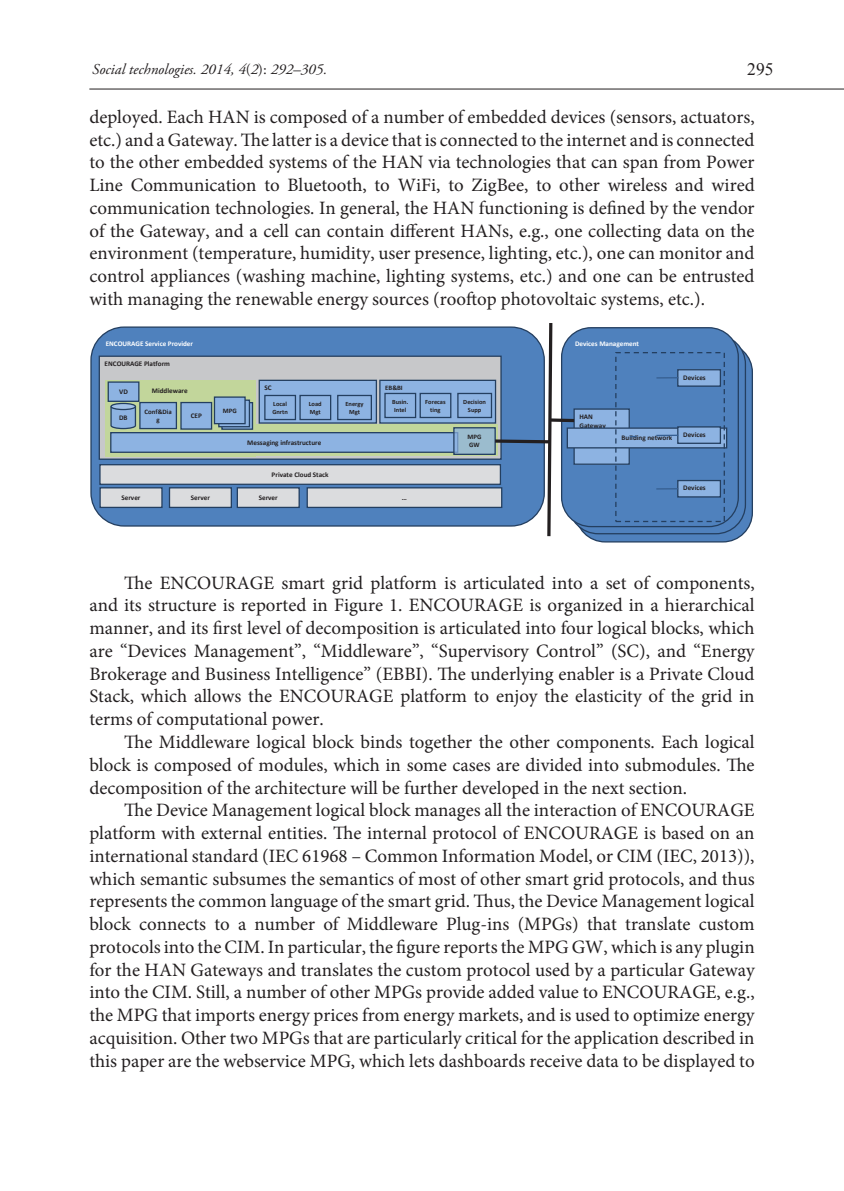
<style>
.page{position:relative;width:844px;height:1191px;background:#fff}
.page>*{position:absolute;margin:0;border:0;box-sizing:border-box;transform-origin:0 0}
.Tekstas{font:18.9px/22.8px "Minion Pro";color:#231f20;text-align:justify}
.t1{font:17.5px "Times New Roman";color:#231f20}
.t2{font:italic 15.05px "Adobe Garamond Pro";color:#231f20}
.t3{font:700 7.17px/8.8px "Calibri";color:#231f20}
.t4{font:700 7.17px "Calibri";letter-spacing:-.005em;color:#fff}
.t5{font:700 6.83px/8.4px "Calibri";color:#231f20;text-align:center}
.t6{font:700 6.48px/7.7px "Calibri";letter-spacing:.005em;color:#231f20;text-align:center}
.s1{font-style:normal}
</style>
<div class="page">
<hr style="left:89px;top:89px;width:754px;height:1px;background:#231f20">
<svg style="left:575px;top:342px;width:177px;height:200px;background:#4775ac"></svg>
<svg style="left:568px;top:334px;width:177px;height:200px;background:#4775ac"></svg>
<div style="left:90px;top:326px;width:454px;height:200px;background:#4f81bd;border:1px solid #243f60;border-radius:33px"></div>
<div style="left:99px;top:356px;width:402px;height:103px;background:#c7c8ca"></div>
<div style="left:99px;top:355px;width:402px;height:105px;border:1px solid #243f60"></div>
<div style="left:100px;top:465px;width:400px;height:19px;background:#dbdcde"></div>
<div style="left:99px;top:464px;width:402px;height:21px;border:1px solid #243f60"></div>
<div style="left:380px;top:380px;width:115px;height:43px;background:#8db3e2"></div>
<div style="left:379px;top:380px;width:117px;height:44px;border:1px solid #243f60"></div>
<div style="left:259px;top:380px;width:117px;height:43px;background:#8db3e2"></div>
<div style="left:258px;top:380px;width:119px;height:44px;border:1px solid #243f60"></div>
<div style="left:100px;top:488px;width:62px;height:19px;background:#dbdcde"></div>
<div style="left:99px;top:487px;width:63px;height:21px;border:1px solid #243f60"></div>
<div style="left:169px;top:488px;width:62px;height:19px;background:#dbdcde"></div>
<div style="left:169px;top:487px;width:63px;height:21px;border:1px solid #243f60"></div>
<div style="left:237px;top:488px;width:62px;height:19px;background:#dbdcde"></div>
<div style="left:237px;top:487px;width:63px;height:21px;border:1px solid #243f60"></div>
<div style="left:254px;top:424px;width:244px;height:32px;background:#c2d69b"></div>
<div style="left:105px;top:380px;width:151px;height:76px;background:#c2d69b"></div>
<svg style="left:110px;top:402px;width:27px;height:28px"></svg>
<div style="left:307px;top:488px;width:194px;height:19px;background:#dbdcde"></div>
<div style="left:306px;top:487px;width:196px;height:21px;border:1px solid #243f60"></div>
<div style="left:181px;top:402px;width:30px;height:27px;background:#8db3e2"></div>
<div style="left:180px;top:402px;width:32px;height:28px;border:1px solid #243f60"></div>
<div style="left:140px;top:402px;width:36px;height:26px;background:#8db3e2"></div>
<div style="left:139px;top:402px;width:38px;height:27px;border:1px solid #243f60"></div>
<div style="left:384px;top:393px;width:32px;height:25px;border:1px solid #243f60"></div>
<div style="left:419px;top:393px;width:32px;height:25px;border:1px solid #243f60"></div>
<div style="left:457px;top:393px;width:35px;height:25px;border:1px solid #243f60"></div>
<div style="left:264px;top:395px;width:32px;height:25px;border:1px solid #243f60"></div>
<div style="left:299px;top:395px;width:32px;height:25px;border:1px solid #243f60"></div>
<div style="left:337px;top:395px;width:35px;height:25px;border:1px solid #243f60"></div>
<div style="left:561px;top:327px;width:177px;height:200px;background:#4f81bd;border:1px solid #243f60;border-radius:29px"></div>
<div style="left:574px;top:409px;width:55px;height:55px;background:#8db3e2"></div>
<div style="left:573px;top:408px;width:56px;height:57px;border:1px solid #243f60"></div>
<div style="left:111px;top:433px;width:346px;height:19px;background:#8db3e2"></div>
<div style="left:110px;top:432px;width:348px;height:21px;border:1px solid #243f60"></div>
<div style="left:567px;top:428px;width:159px;height:20px;background:#8db3e2"></div>
<div style="left:566px;top:427px;width:161px;height:21px;border:1px solid #243f60"></div>
<div style="left:677px;top:370px;width:43px;height:16px;background:#8db3e2"></div>
<div style="left:677px;top:369px;width:43px;height:18px;border:1px solid #243f60"></div>
<div style="left:677px;top:427px;width:43px;height:16px;background:#8db3e2"></div>
<div style="left:677px;top:426px;width:43px;height:18px;border:1px solid #243f60"></div>
<div style="left:677px;top:480px;width:43px;height:17px;background:#8db3e2"></div>
<div style="left:677px;top:480px;width:43px;height:17px;border:1px solid #243f60"></div>
<svg style="left:656px;top:377px;width:22px;height:1px"></svg>
<hr style="left:656px;top:434px;width:22px;height:2px;background:#365f91">
<svg style="left:656px;top:488px;width:22px;height:1px"></svg>
<div style="left:615px;top:352px;width:109px;height:170px;border:1px dashed #243f60"></div>
<svg style="left:223px;top:404px;width:28px;height:24px"></svg>
<div style="left:221px;top:402px;width:32px;height:28px;border:1px solid #243f60"></div>
<svg style="left:220px;top:401px;width:28px;height:24px"></svg>
<div style="left:218px;top:399px;width:32px;height:28px;border:1px solid #243f60"></div>
<div style="left:214px;top:397px;width:31px;height:26px;background:#8db3e2"></div>
<div style="left:214px;top:396px;width:32px;height:28px;border:1px solid #243f60"></div>
<div style="left:454px;top:428px;width:41px;height:26px;background:#8db3e2;opacity:.73"></div>
<div style="left:453px;top:427px;width:42px;height:28px;border:1px solid #243f60"></div>
<svg style="left:491px;top:324px;width:62px;height:213px"></svg>
<svg style="left:550px;top:418px;width:24px;height:4px"></svg>
<div style="left:108px;top:382px;width:31px;height:19px;background:#8db3e2"></div>
<div style="left:108px;top:381px;width:31px;height:21px;border:1px solid #243f60"></div>
<p class="t2" style="left:92px;top:60px;width:236px">Social technologies. 2014, 4<span class="s1">(</span>2<span class="s1">):</span> 292–305.</p>
<p class="t1" style="left:747px;top:57px;width:28px">295</p>
<p class="Tekstas" style="left:89px;top:106px;width:666px">deployed. Each HAN is composed of a number of embedded devices (sensors, actuators, etc.) and a Gateway. The latter is a device that is connected to the internet and is connected to the other embedded systems of the HAN via technologies that can span from Power Line Communication to Bluetooth, to WiFi, to ZigBee, to other wireless and wired communication technologies. In general, the HAN functioning is defined by the vendor of the Gateway, and a cell can contain different HANs, e.g., one collecting data on the environment (temperature, humidity, user presence, lighting, etc.), one can monitor and control appliances (washing machine, lighting systems, etc.) and one can be entrusted with managing the renewable energy sources (rooftop photovoltaic systems, etc.).</p>
<p class="t4" style="left:106px;top:339px;width:89px">ENCOURAGE Service Provider</p>
<p class="t3" style="left:105px;top:359px;width:67px">ENCOURAGE Platform</p>
<p class="t4" style="left:575px;top:338px;width:65px">Devices Management</p>
<p class="t3" style="left:119px;top:387px;width:10px">VD</p>
<p class="t3" style="left:119px;top:413px;width:10px">DB</p>
<p class="t3" style="left:152px;top:386px;width:37px">Middleware</p>
<p class="t5" style="left:144px;top:407px;width:29px">Conf&amp;Dia g</p>
<p class="t3" style="left:191px;top:411px;width:13px">CEP</p>
<p class="t5" style="left:223px;top:406px;width:15px">MPG</p>
<p class="t3" style="left:228px;top:410px;width:16px">GWGW</p>
<p class="t3" style="left:264px;top:383px;width:9px">SC</p>
<p class="t5" style="left:385px;top:383px;width:19px">EB&amp;BI</p>
<p class="t6" style="left:272px;top:400px;width:17px;text-align:left">Local<br>Gnrtn</p>
<p class="t6" style="left:309px;top:400px;width:14px;text-align:left">Load<br>Mgt</p>
<p class="t6" style="left:345px;top:400px;width:20px">Energy<br>Mgt</p>
<p class="t6" style="left:392px;top:398px;width:18px">Busin.<br>Intel</p>
<p class="t6" style="left:425px;top:398px;width:22px">Forecas ting</p>
<p class="t6" style="left:463px;top:398px;width:24px">Decision<br>Supp</p>
<p class="t3" style="left:247px;top:438px;width:75px">Messaging infrastructure</p>
<p class="t3" style="left:271px;top:470px;width:59px">Private Cloud Stack</p>
<p class="t5" style="left:467px;top:432px;width:15px;text-align:left">MPG<br>GW</p>
<p class="t3" style="left:121px;top:493px;width:20px">Server</p>
<p class="t3" style="left:191px;top:493px;width:20px">Server</p>
<p class="t3" style="left:259px;top:493px;width:20px">Server</p>
<p class="t3" style="left:402px;top:493px;width:7px">…</p>
<p class="t3" style="left:579px;top:412px;width:28px">HAN<br>Gateway</p>
<p class="t3" style="left:683px;top:373px;width:24px">Devices</p>
<p class="t3" style="left:621px;top:434px;width:52px">Building network</p>
<p class="t3" style="left:683px;top:430px;width:24px">Devices</p>
<p class="t3" style="left:683px;top:483px;width:24px">Devices</p>
<p class="Tekstas" style="left:89px;top:571px;width:666px;text-indent:35px">The ENCOURAGE smart grid platform is articulated into a set of components, and its structure is reported in Figure 1. ENCOURAGE is organized in a hierarchical manner, and its first level of decomposition is articulated into four logical blocks, which are “Devices Management”, “Middleware”, “Supervisory Control” (SC), and “Energy Brokerage and Business Intelligence” (EBBI). The underlying enabler is a Private Cloud Stack, which allows the ENCOURAGE platform to enjoy the elasticity of the grid in terms of computational power.</p>
<p class="Tekstas" style="left:89px;top:730px;width:666px;text-indent:35px">The Middleware logical block binds together the other components. Each logical block is composed of modules, which in some cases are divided into submodules. The decomposition of the architecture will be further developed in the next section.</p>
<p class="Tekstas" style="left:89px;top:799px;width:666px;text-indent:35px">The Device Management logical block manages all the interaction of ENCOURAGE platform with external entities. The internal protocol of ENCOURAGE is based on an international standard (IEC 61968 – Common Information Model, or CIM (IEC, 2013)), which semantic subsumes the semantics of most of other smart grid protocols, and thus represents the common language of the smart grid. Thus, the Device Management logical block connects to a number of Middleware Plug-ins (MPGs) that translate custom protocols into the CIM. In particular, the figure reports the MPG GW, which is any plugin for the HAN Gateways and translates the custom protocol used by a particular Gateway into the CIM. Still, a number of other MPGs provide added value to ENCOURAGE, e.g., the MPG that imports energy prices from energy markets, and is used to optimize energy acquisition. Other two MPGs that are particularly critical for the application described in this paper are the webservice MPG, which lets dashboards receive data to be displayed to</p>
</div>
